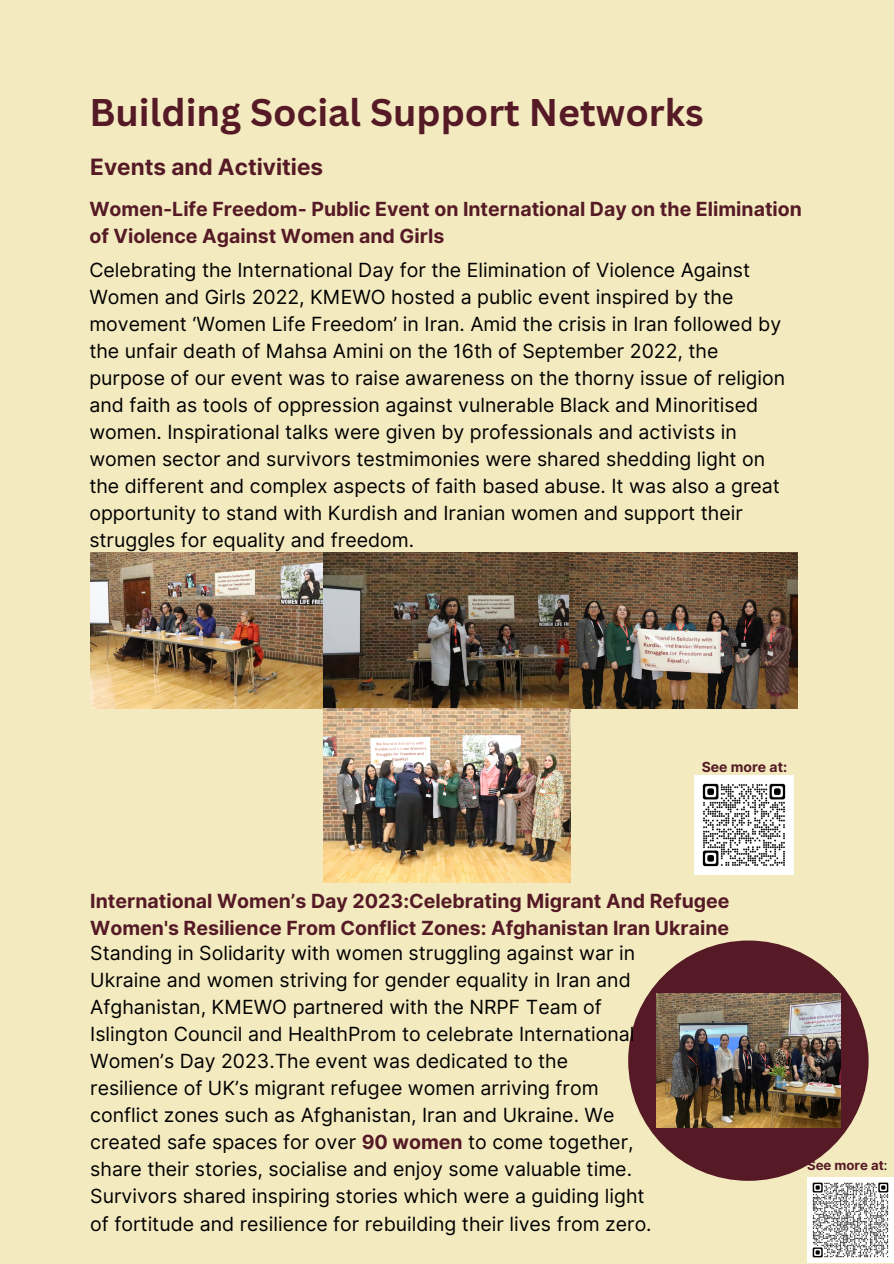
<style>
.page{position:relative;width:894px;height:1264px;background:#fff}
.page>*{position:absolute;margin:0;border:0;box-sizing:border-box;transform-origin:0 0}
.t1{font:700 37.5px "Canva Sans";color:#551a25}
.t2{font:700 22.5px "Inter";color:#551a25}
.t3{font:19.5px/27px "Inter";color:#000}
.t4{font:700 19.5px/27px "Inter";color:#551a25}
.t5{font:700 13.95px "Inter";color:#551a25}
.t6{font:700 13.2px "Inter";color:#551a25}
.s1{font-weight:700;color:#551a25}
.s2{font-weight:400;color:#000}
</style>
<div class="page">
<div style="left:0;top:0;width:893px;height:1263px;background:#f3eac0"></div>
<img style="left:90px;top:552px;width:707px;height:157px">
<img style="left:323px;top:709px;width:247px;height:173px">
<img style="left:694px;top:776px;width:99px;height:99px">
<div style="left:628px;top:940px;width:240px;height:240px;background:#551a25;border-radius:50%"></div>
<img style="left:656px;top:993px;width:184px;height:134px">
<img style="left:807px;top:1177px;width:85px;height:85px">
<p class="t1" style="left:89px;top:86px;width:615px">Building Social Support Networks</p>
<h5 class="t2" style="left:90px;top:153px;width:234px">Events and Activities</h5>
<p class="t4" style="left:89px;top:196px;width:714px">Women-Life Freedom- Public Event on International Day on the Elimination of Violence Against Women and Girls</p>
<h3 class="t3" style="left:89px;top:256px;width:697px">Celebrating the International Day for the Elimination of Violence Against Women and Girls 2022, KMEWO hosted a public event inspired by the movement ‘Women Life Freedom’ in Iran. Amid the crisis in Iran followed by the unfair death of Mahsa Amini on the 16th of September 2022, the purpose of our event was to raise awareness on the thorny issue of religion and faith as tools of oppression against vulnerable Black and Minoritised women. Inspirational talks were given by professionals and activists in women sector and survivors testmimonies were shared shedding light on the different and complex aspects of faith based abuse. It was also a great opportunity to stand with Kurdish and Iranian women and support their struggles for equality and freedom.</h3>
<p class="t5" style="left:701px;top:758px;width:87px">See more at:</p>
<h4 class="t4" style="left:90px;top:887px;width:640px">International Women’s Day 2023:Celebrating Migrant And Refugee<br>Women's Resilience From Conflict Zones: Afghanistan Iran Ukraine</h4>
<p class="t3" style="left:90px;top:939px;width:562px">Standing in Solidarity with women struggling against war in Ukraine and women striving for gender equality in Iran and Afghanistan, KMEWO partnered with the NRPF Team of Islington Council and HealthProm to celebrate International Women’s Day 2023.The event was dedicated to the resilience of UK’s migrant refugee women arriving from conflict zones such as Afghanistan, Iran and Ukraine. We created safe spaces for over <span class="s1">90 women</span> to come together, share their stories, socialise and enjoy some valuable time.<br>Survivors shared inspiring stories which were a guiding light of fortitude and resilience for rebuilding their lives from zero.</p>
<p class="t6" style="left:806px;top:1157px;width:82px">See more at<span class="s2">:</span></p>
</div>
